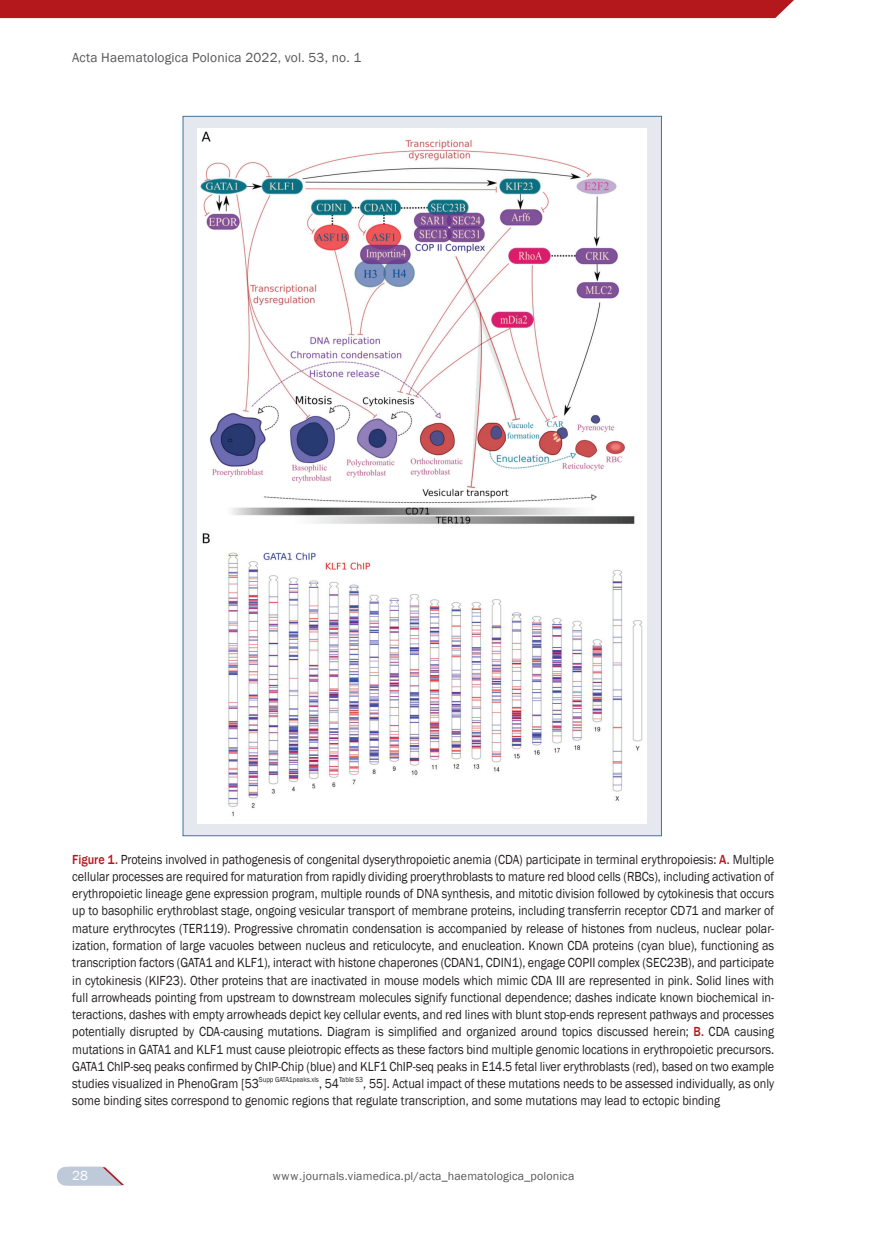
<style>
.page{position:relative;width:872px;height:1234px;background:#fff}
.page>*{position:absolute;margin:0;border:0;box-sizing:border-box;transform-origin:0 0}
.t1{font:13.5px/17.2px "Franklin Gothic";color:#231f20;text-align:justify;scale:.9 1}
.t2{font:13.5px "Franklin Gothic";letter-spacing:.01em;color:#57585a}
.t3{font:13.5px "Franklin Gothic";color:#fff}
.t4{font:12px "Franklin Gothic";letter-spacing:.01em;color:#57585a}
.t5{font:7.35px "Franklin Gothic";color:#231f20;scale:.9 1}
.s1{font-weight:500;color:#b4181d}
</style>
<div class="page">
<div style="left:0;top:0;width:794px;height:18px;background:#b4181d"></div>
<svg style="left:57px;top:1166px;width:67px;height:19px"></svg>
<svg style="left:183px;top:116px;width:478px;height:719px;background:#e0e5eb"></svg>
<img style="left:198px;top:128px;width:448px;height:695px">
<p class="t2" style="left:72px;top:49px;width:291px">Acta Haematologica Polonica 2022, vol. 53, no. 1</p>
<p class="t1" style="left:72px;top:850px;width:781px"><span class="s1">Figure 1.</span> Proteins involved in pathogenesis of congenital dyserythropoietic anemia (CDA) participate in terminal erythropoiesis: <span class="s1">A.</span> Multiple cellular processes are required for maturation from rapidly dividing proerythroblasts to mature red blood cells (RBCs), including activation of erythropoietic lineage gene expression program, multiple rounds of DNA synthesis, and mitotic division followed by cytokinesis that occurs up to basophilic erythroblast stage, ongoing vesicular transport of membrane proteins, including transferrin receptor CD71 and marker of mature erythrocytes (TER119). Progressive chromatin condensation is accompanied by release of histones from nucleus, nuclear polar&shy;ization, formation of large vacuoles between nucleus and reticulocyte, and enucleation. Known CDA proteins (cyan blue), functioning as transcription factors (GATA1 and KLF1), interact with histone chaperones (CDAN1, CDIN1), engage COPII complex (SEC23B), and participate in cytokinesis (KIF23). Other proteins that are inactivated in mouse models which mimic CDA III are represented in pink. Solid lines with full arrowheads pointing from upstream to downstream molecules signify functional dependence; dashes indicate known biochemical in&shy;teractions, dashes with empty arrowheads depict key cellular events, and red lines with blunt stop-ends represent pathways and processes potentially disrupted by CDA-causing mutations. Diagram is simplified and organized around topics discussed herein; <span class="s1">B.</span> CDA causing mutations in GATA1 and KLF1 must cause pleiotropic effects as these factors bind multiple genomic locations in erythropoietic precursors.<br>GATA1 ChIP-seq peaks confirmed by ChIP-Chip (blue) and KLF1 ChIP-seq peaks in E14.5 fetal liver erythroblasts (red), based on two example studies visualized in PhenoGram [53</p>
<p class="t5" style="left:259px;top:1074px;width:68px">Supp GATA1peaks.xls</p>
<p class="t1" style="left:319px;top:1074px;width:24px">, 54</p>
<p class="t5" style="left:339px;top:1074px;width:28px">Table S3</p>
<p class="t1" style="left:72px;top:1074px;width:781px;text-indent:291px">, 55]. Actual impact of these mutations needs to be assessed individually, as only some binding sites correspond to genomic regions that regulate transcription, and some mutations may lead to ectopic binding</p>
<p class="t3" style="left:72px;top:1166px;width:17px">28</p>
<p class="t4" style="left:273px;top:1167px;width:303px">www.journals.viamedica.pl/acta_haematologica_polonica</p>
</div>
